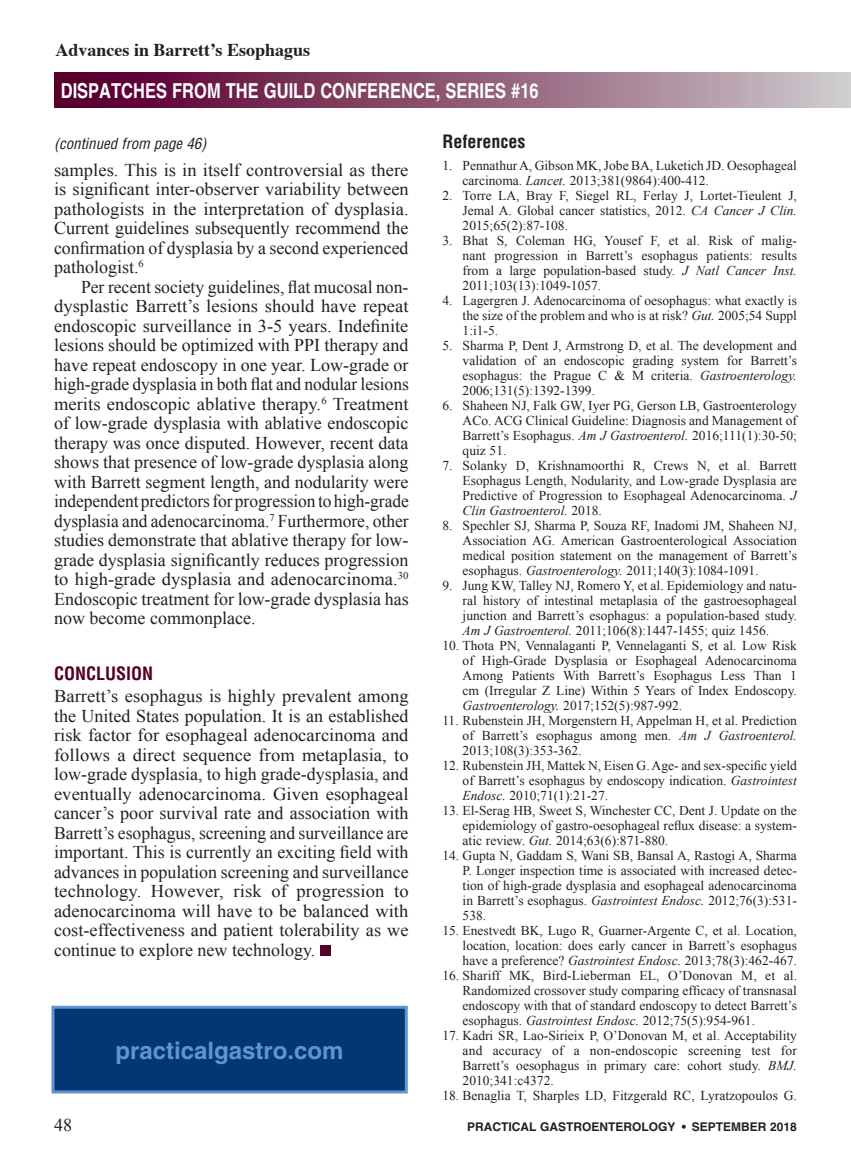
<style>
.page{position:relative;width:851px;height:1161px;background:#fff}
.page>*{position:absolute;margin:0;border:0;box-sizing:border-box;transform-origin:0 0}
.t1{font:700 24px "Helvetica";color:#6393cd}
.t2{font:700 20.7px "Helvetica";color:#fff;scale:.8 1}
.A_Body_Copy{font:18px/19.5px "Times New Roman";color:#231f20;text-align:justify}
.A_Body_Copy-1st_P{font:18px/19.5px "Times New Roman";color:#231f20;text-align:justify}
.t3{font:700 18px "Times";color:#231f20}
.A_Reference_Title{font:700 condensed 18px "Helvetica LT Std";color:#231f20}
._1_Head{font:700 condensed 18px "Helvetica";color:#540028}
.A_Bottom_Title_Page{font:18px "Times New Roman";color:#231f20}
.Continued_ON_FROM{font:italic condensed 15px "Helvetica";color:#231f20}
.A_references{font:13.5px/15px "Times New Roman";color:#231f20;text-align:justify}
.A_Bottom_Title_Page-2{font:700 12px "Helvetica";color:#231f20}
.s1{font-style:italic}
</style>
<div class="page">
<div style="left:54px;top:73px;width:796px;height:35px;background:linear-gradient(to right,#540023,#ccc6c9)"></div>
<div style="left:320px;top:945px;width:11px;height:11px;background:#540028"></div>
<div style="left:51px;top:1006px;width:357px;height:88px;background:#013775;border:3px solid #6393cd"></div>
<h3 class="t3" style="left:56px;top:32px;width:256px">Advances in Barrett’s Esophagus</h3>
<h2 class="t2" style="left:61px;top:78px;width:599px">DISPATCHES FROM THE GUILD CONFERENCE, SERIES #16</h2>
<p class="Continued_ON_FROM" style="left:54px;top:135px;width:154px">(continued from page 46)</p>
<p class="A_Body_Copy" style="left:54px;top:159px;width:356px">samples. This is in itself controversial as there is significant inter-observer variability between pathologists in the interpretation of dysplasia.<br>Current guidelines subsequently recommend the confirmation of dysplasia by a second experienced pathologist.<sup>6</sup></p>
<p class="A_Body_Copy" style="left:54px;top:276px;width:356px;text-indent:27px">Per recent society guidelines, flat mucosal non&shy;dysplastic Barrett’s lesions should have repeat endoscopic surveillance in 3-5 years. Indefinite lesions should be optimized with PPI therapy and have repeat endoscopy in one year. Low-grade or high-grade dysplasia in both flat and nodular lesions merits endoscopic ablative therapy.<sup>6</sup> Treatment of low-grade dysplasia with ablative endoscopic therapy was once disputed. However, recent data shows that presence of low-grade dysplasia along with Barrett segment length, and nodularity were independent predictors for progression to high-grade dysplasia and adenocarcinoma.<sup>7</sup> Furthermore, other studies demonstrate that ablative therapy for low&shy;grade dysplasia significantly reduces progression to high-grade dysplasia and adenocarcinoma.<sup>30<br></sup>Endoscopic treatment for low-grade dysplasia has now become commonplace.</p>
<p class="_1_Head" style="left:54px;top:662px;width:101px">CONCLUSION</p>
<p class="A_Body_Copy-1st_P" style="left:54px;top:686px;width:356px">Barrett’s esophagus is highly prevalent among the United States population. It is an established risk factor for esophageal adenocarcinoma and follows a direct sequence from metaplasia, to low-grade dysplasia, to high grade-dysplasia, and eventually adenocarcinoma. Given esophageal cancer’s poor survival rate and association with Barrett’s esophagus, screening and surveillance are important. This is currently an exciting field with advances in population screening and surveillance technology. However, risk of progression to adenocarcinoma will have to be balanced with cost-effectiveness and patient tolerability as we continue to explore new technology.</p>
<p class="t1" style="left:116px;top:1036px;width:229px">practicalgastro.com</p>
<p class="A_Reference_Title" style="left:442px;top:130px;width:84px">References</p>
<p class="A_references" style="left:462px;top:157px;width:336px;text-indent:-20px">1. Pennathur A, Gibson MK, Jobe BA, Luketich JD. Oesophageal carcinoma. <span class="s1">Lancet.</span> 2013;381(9864):400-412.</p>
<p class="A_references" style="left:462px;top:187px;width:336px;text-indent:-20px">2. Torre LA, Bray F, Siegel RL, Ferlay J, Lortet-Tieulent J, Jemal A. Global cancer statistics, 2012. <span class="s1">CA Cancer J Clin.<br></span>2015;65(2):87-108.</p>
<p class="A_references" style="left:462px;top:232px;width:336px;text-indent:-20px">3. Bhat S, Coleman HG, Yousef F, et al. Risk of malig&shy;nant progression in Barrett’s esophagus patients: results from a large population-based study. <span class="s1">J Natl Cancer Inst.<br></span>2011;103(13):1049-1057.</p>
<p class="A_references" style="left:462px;top:292px;width:336px;text-indent:-20px">4. Lagergren J. Adenocarcinoma of oesophagus: what exactly is the size of the problem and who is at risk? <span class="s1">Gut.</span> 2005;54 Suppl 1:i1-5.</p>
<p class="A_references" style="left:462px;top:337px;width:336px;text-indent:-20px">5. Sharma P, Dent J, Armstrong D, et al. The development and validation of an endoscopic grading system for Barrett’s esophagus: the Prague C &amp; M criteria. <span class="s1">Gastroenterology.<br></span>2006;131(5):1392-1399.</p>
<p class="A_references" style="left:462px;top:397px;width:336px;text-indent:-20px">6. Shaheen NJ, Falk GW, Iyer PG, Gerson LB, Gastroenterology ACo. ACG Clinical Guideline: Diagnosis and Management of Barrett’s Esophagus. <span class="s1">Am J Gastroenterol.</span> 2016;111(1):30-50; quiz 51.</p>
<p class="A_references" style="left:462px;top:457px;width:336px;text-indent:-20px">7. Solanky D, Krishnamoorthi R, Crews N, et al. Barrett Esophagus Length, Nodularity, and Low-grade Dysplasia are Predictive of Progression to Esophageal Adenocarcinoma. <span class="s1">J Clin Gastroenterol.</span> 2018.</p>
<p class="A_references" style="left:462px;top:517px;width:336px;text-indent:-20px">8. Spechler SJ, Sharma P, Souza RF, Inadomi JM, Shaheen NJ, Association AG. American Gastroenterological Association medical position statement on the management of Barrett’s esophagus. <span class="s1">Gastroenterology.</span> 2011;140(3):1084-1091.</p>
<p class="A_references" style="left:462px;top:577px;width:336px;text-indent:-20px">9. Jung KW, Talley NJ, Romero Y, et al. Epidemiology and natu&shy;ral history of intestinal metaplasia of the gastroesophageal junction and Barrett’s esophagus: a population-based study.<br><span class="s1">Am J Gastroenterol.</span> 2011;106(8):1447-1455; quiz 1456.</p>
<p class="A_references" style="left:462px;top:637px;width:336px;text-indent:-20px">10. Thota PN, Vennalaganti P, Vennelaganti S, et al. Low Risk of High-Grade Dysplasia or Esophageal Adenocarcinoma Among Patients With Barrett’s Esophagus Less Than 1 cm (Irregular Z Line) Within 5 Years of Index Endoscopy.<br><span class="s1">Gastroenterology.</span> 2017;152(5):987-992.</p>
<p class="A_references" style="left:462px;top:712px;width:336px;text-indent:-20px">11. Rubenstein JH, Morgenstern H, Appelman H, et al. Prediction of Barrett’s esophagus among men. <span class="s1">Am J Gastroenterol.<br></span>2013;108(3):353-362.</p>
<p class="A_references" style="left:462px;top:757px;width:336px;text-indent:-20px">12. Rubenstein JH, Mattek N, Eisen G. Age- and sex-specific yield of Barrett’s esophagus by endoscopy indication. <span class="s1">Gastrointest Endosc.</span> 2010;71(1):21-27.</p>
<p class="A_references" style="left:462px;top:802px;width:336px;text-indent:-20px">13. El-Serag HB, Sweet S, Winchester CC, Dent J. Update on the epidemiology of gastro-oesophageal reflux disease: a system&shy;atic review. <span class="s1">Gut.</span> 2014;63(6):871-880.</p>
<p class="A_references" style="left:462px;top:847px;width:336px;text-indent:-20px">14. Gupta N, Gaddam S, Wani SB, Bansal A, Rastogi A, Sharma P. Longer inspection time is associated with increased detec&shy;tion of high-grade dysplasia and esophageal adenocarcinoma in Barrett’s esophagus. <span class="s1">Gastrointest Endosc.</span> 2012;76(3):531- 538.</p>
<p class="A_references" style="left:462px;top:922px;width:336px;text-indent:-20px">15. Enestvedt BK, Lugo R, Guarner-Argente C, et al. Location, location, location: does early cancer in Barrett’s esophagus have a preference? <span class="s1">Gastrointest Endosc.</span> 2013;78(3):462-467.</p>
<p class="A_references" style="left:462px;top:967px;width:336px;text-indent:-20px">16. Shariff MK, Bird-Lieberman EL, O’Donovan M, et al.<br>Randomized crossover study comparing efficacy of transnasal endoscopy with that of standard endoscopy to detect Barrett’s esophagus. <span class="s1">Gastrointest Endosc.</span> 2012;75(5):954-961.</p>
<p class="A_references" style="left:462px;top:1027px;width:336px;text-indent:-20px">17. Kadri SR, Lao-Sirieix P, O’Donovan M, et al. Acceptability and accuracy of a non-endoscopic screening test for Barrett’s oesophagus in primary care: cohort study. <span class="s1">BMJ.<br></span>2010;341:c4372.</p>
<p class="A_references" style="left:442px;top:1087px;width:356px">18. Benaglia T, Sharples LD, Fitzgerald RC, Lyratzopoulos G.</p>
<p class="A_Bottom_Title_Page" style="left:54px;top:1113px;width:19px">48</p>
<p class="A_Bottom_Title_Page-2" style="left:467px;top:1119px;width:331px">PRACTICAL GASTROENTEROLOGY • SEPTEMBER 2018</p>
</div>
